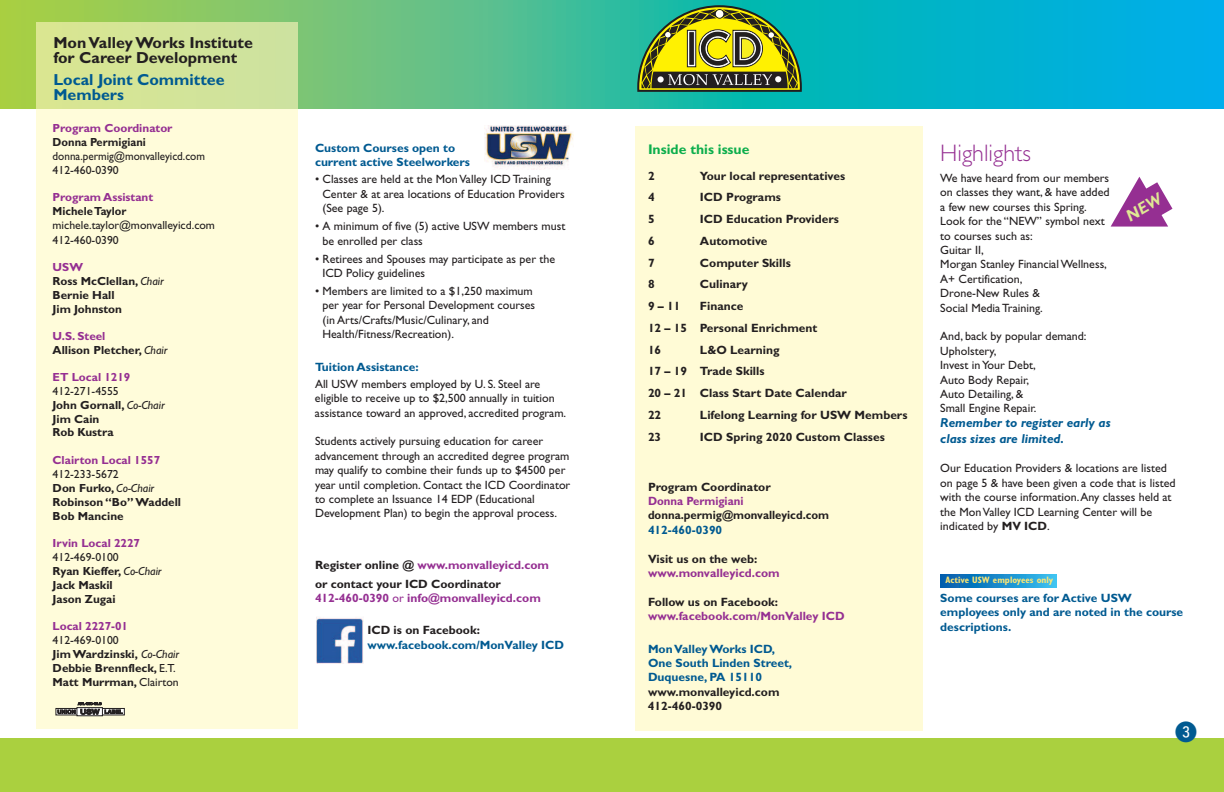
<style>
.page{position:relative;width:1224px;height:792px;background:#fff}
.page>*{position:absolute;margin:0;border:0;box-sizing:border-box;transform-origin:0 0}
.t1{font:28px "Fyra Numeric Circle Closed";color:#005a91}
.t2{font:300 24px "Gill Sans";color:#952f92}
.t3{font:700 16px/15px "Gill Sans";color:#231f20}
.t4{font:700 16px/15px "Gill Sans";color:#005a91}
.t5{font:700 14px "Gill Sans";color:#0cae4c}
.t6{font:italic 700 13px/15.6px "Gill Sans";color:#005a91}
.t7{font:12px/14.4px "Gill Sans";color:#231f20}
.t8{font:700 12px/21.8px "Gill Sans";color:#231f20}
.t9{font:700 12px/14.4px "Gill Sans";color:#005a91}
.t10{font:700 12px "Gill Sans";color:#952f92}
.t11{font:700 12px "Gill Sans";color:#231f20;scale:.95 1}
.t12{font:700 12px "Gill Sans";color:#952f92;scale:.95 1}
.t13{font:700 11.7px/14.1px "Gill Sans";color:#231f20}
.t14{font:700 11.7px "Gill Sans";color:#952f92}
.t15{font:11.7px/14.1px "Gill Sans";color:#231f20}
.t16{font:11.7px/14.1px "Gill Sans";color:#231f20;scale:.95 1}
.t17{font:700 11.7px "Gill Sans";color:#231f20;scale:.95 1}
.t18{font:700 condensed 9.3px "Gill Sans";color:#ffe672}
.s1{color:#952f92}
.s2{font-weight:400;font-style:italic}
.s3{font-weight:400}
.s4{font-weight:700}
</style>
<div class="page">
<svg style="left:0;top:0;width:1224px;height:109px;background:#33baa8"></svg>
<img style="left:484px;top:125px;width:90px;height:45px">
<svg style="left:637px;top:5px;width:165px;height:87px;background:#718f3e"></svg>
<div style="left:716px;top:10px;width:7px;height:8px;background:#fff;border-radius:50%"></div>
<div style="left:636px;top:126px;width:287px;height:604px;background:#fffbd6"></div>
<div style="left:36px;top:109px;width:261px;height:620px;background:#fffcda"></div>
<div style="left:36px;top:23px;width:261px;height:86px;background:#d3e498"></div>
<div style="left:56px;top:708px;width:69px;height:7px;border:1px solid #231f20"></div>
<div style="left:77px;top:707px;width:26px;height:9px;border:1px solid #231f20"></div>
<svg style="left:58px;top:702px;width:65px;height:13px"></svg>
<svg style="left:941px;top:574px;width:116px;height:13px;background:#1a8dcd"></svg>
<img style="left:317px;top:618px;width:46px;height:46px">
<div style="left:0;top:738px;width:1224px;height:54px;background:#aad03f"></div>
<svg style="left:1145px;top:182px;width:27px;height:34px"></svg>
<h3 class="t3" style="left:53px;top:37px;width:201px">MonValleyWorks Institute for Career Development</h3>
<h3 class="t4" style="left:53px;top:74px;width:173px">Local Joint Committee<br>Members</h3>
<p class="t14" style="left:53px;top:123px;width:121px">Program Coordinator</p>
<p class="t17" style="left:53px;top:137px;width:100px">Donna Permigiani</p>
<p class="t16" style="left:53px;top:150px;width:162px">donna.permig@monvalleyicd.com<br>412-460-0390</p>
<p class="t14" style="left:53px;top:193px;width:102px">Program Assistant</p>
<p class="t17" style="left:53px;top:207px;width:79px">MicheleTaylor</p>
<p class="t15" style="left:53px;top:220px;width:164px">michele.taylor@monvalleyicd.com<br>412-460-0390</p>
<p class="t13" style="left:53px;top:261px;width:113px"><span class="s1">USW<br></span>Ross McClellan, <span class="s2">Chair<br></span>Bernie Hall<br>Jim Johnston</p>
<p class="t13" style="left:53px;top:330px;width:116px"><span class="s1">U.S. Steel<br></span>Allison Pletcher, <span class="s2">Chair</span></p>
<p class="t14" style="left:53px;top:373px;width:79px">ET Local 1219</p>
<p class="t13" style="left:53px;top:386px;width:114px;line-height:13.7px"><span class="s3">412-271-4555<br></span>John Gornall, <span class="s2">Co-Chair<br></span>Jim Cain<br>Rob Kustra</p>
<p class="t14" style="left:53px;top:455px;width:109px">Clairton Local 1557</p>
<p class="t13" style="left:53px;top:468px;width:130px"><span class="s3">412-233-5672<br></span>Don Furko, <span class="s2">Co-Chair<br></span>Robinson “Bo”Waddell<br>Bob Mancine</p>
<p class="t14" style="left:53px;top:539px;width:89px">Irvin Local 2227</p>
<p class="t13" style="left:53px;top:552px;width:111px;line-height:13.7px"><span class="s3">412-469-0100<br></span>Ryan Kieffer, <span class="s2">Co-Chair<br></span>Jack Maskil<br>Jason Zugai</p>
<p class="t14" style="left:53px;top:621px;width:77px">Local 2227-01</p>
<p class="t13" style="left:53px;top:634px;width:128px"><span class="s3">412-469-0100<br></span>JimWardzinski, <span class="s2">Co-Chair<br></span>Debbie Brennfleck, <span class="s3">E.T.<br></span>Matt Murrman, <span class="s3">Clairton</span></p>
<p class="t9" style="left:315px;top:142px;width:157px;line-height:14px">Custom Courses open to current active Steelworkers</p>
<p class="t7" style="left:323px;top:173px;width:244px;text-indent:-8px">• Classes are held at the MonValley ICD Training<br>Center &amp; at area locations of Education Providers (See page 5).</p>
<p class="t7" style="left:322px;top:220px;width:244px;text-indent:-7px">• A minimum of five (5) active USW members must be enrolled per class</p>
<p class="t7" style="left:323px;top:253px;width:234px;text-indent:-8px">• Retirees and Spouses may participate as per the<br>ICD Policy guidelines</p>
<p class="t7" style="left:323px;top:285px;width:214px;text-indent:-8px">• Members are limited to a $1,250 maximum per year for Personal Development courses (in Arts/Crafts/Music/Culinary, and Health/Fitness/Recreation).</p>
<p class="t9" style="left:315px;top:360px;width:105px">Tuition Assistance:</p>
<p class="t7" style="left:315px;top:378px;width:253px">All USW members employed by U. S. Steel are eligible to receive up to $2,500 annually in tuition assistance toward an approved, accredited program.</p>
<p class="t7" style="left:315px;top:435px;width:257px">Students actively pursuing education for career advancement through an accredited degree program may qualify to combine their funds up to $4500 per year until completion. Contact the ICD Coordinator to complete an Issuance 14 EDP (Educational Development Plan) to begin the approval process.</p>
<p class="t8" style="left:315px;top:556px;width:236px;line-height:19.2px">Register online @ <span class="s1">www.monvalleyicd.com </span>or contact your ICD Coordinator</p>
<p class="t10" style="left:315px;top:594px;width:227px">412-460-0390 <span class="s3">or</span> info@monvalleyicd.com</p>
<p class="t8" style="left:367px;top:621px;width:114px">ICD is on Facebook:</p>
<p class="t9" style="left:367px;top:639px;width:198px">www.facebook.com/MonValley ICD</p>
<p class="t5" style="left:648px;top:144px;width:103px">Inside this issue</p>
<p class="t8" style="left:648px;top:166px;width:8px">2</p>
<p class="t8" style="left:700px;top:166px;width:147px">Your local representatives</p>
<p class="t8" style="left:648px;top:187px;width:8px">4</p>
<p class="t8" style="left:700px;top:187px;width:82px">ICD Programs</p>
<p class="t8" style="left:648px;top:209px;width:8px">5</p>
<p class="t8" style="left:700px;top:209px;width:140px">ICD Education Providers</p>
<p class="t8" style="left:648px;top:231px;width:8px">6</p>
<p class="t8" style="left:700px;top:231px;width:69px">Automotive</p>
<p class="t8" style="left:648px;top:253px;width:8px">7</p>
<p class="t8" style="left:700px;top:253px;width:92px">Computer Skills</p>
<p class="t8" style="left:648px;top:274px;width:8px">8</p>
<p class="t8" style="left:700px;top:274px;width:49px">Culinary</p>
<p class="t8" style="left:648px;top:296px;width:34px">9–11</p>
<p class="t8" style="left:648px;top:296px;width:171px;text-indent:52px">Finance<br>12 – 15 Personal Enrichment<br>16</p>
<p class="t8" style="left:648px;top:340px;width:200px;text-indent:52px">L&amp;O Learning<br>17 – 19 Trade Skills<br>20 – 21 Class Start Date Calendar<br>22</p>
<p class="t8" style="left:700px;top:405px;width:209px">Lifelong Learning for USW Members</p>
<p class="t8" style="left:648px;top:427px;width:15px">23</p>
<p class="t8" style="left:700px;top:427px;width:186px">ICD Spring 2020 Custom Classes</p>
<p class="t8" style="left:648px;top:477px;width:124px">Program Coordinator</p>
<p class="t12" style="left:648px;top:496px;width:102px">Donna Permigiani</p>
<p class="t11" style="left:648px;top:511px;width:192px">donna.permig@monvalleyicd.com</p>
<p class="t9" style="left:648px;top:524px;width:76px">412-460-0390</p>
<p class="t8" style="left:648px;top:549px;width:111px">Visit us on the web:</p>
<p class="t10" style="left:648px;top:568px;width:133px">www.monvalleyicd.com</p>
<p class="t8" style="left:648px;top:592px;width:131px">Follow us on Facebook:</p>
<p class="t10" style="left:648px;top:612px;width:198px">www.facebook.com/MonValley ICD</p>
<p class="t9" style="left:648px;top:643px;width:146px">MonValleyWorks ICD,<br>One South Linden Street,<br>Duquesne, PA 15110</p>
<p class="t8" style="left:648px;top:686px;width:133px;line-height:14.4px">www.monvalleyicd.com<br>412-460-0390</p>
<h2 class="t2" style="left:940px;top:144px;width:92px">Highlights</h2>
<p class="t7" style="left:940px;top:172px;width:171px">We have heard from our members on classes they want, &amp; have added a few new courses this Spring.<br>Look for the “NEW” symbol next to courses such as:<br>Guitar II,<br>Morgan Stanley FinancialWellness,<br>A+ Certification,<br>Drone-New Rules &amp;<br>Social Media Training.</p>
<p class="t7" style="left:940px;top:330px;width:148px">And, back by popular demand:<br>Upholstery,<br>Invest inYour Debt,<br>Auto Body Repair,<br>Auto Detailing, &amp;<br>Small Engine Repair.</p>
<p class="t6" style="left:940px;top:416px;width:172px">Remember to register early as class sizes are limited.</p>
<p class="t7" style="left:940px;top:462px;width:237px">Our Education Providers &amp; locations are listed on page 5 &amp; have been given a code that is listed with the course information.Any classes held at the MonValley ICD Learning Center will be indicated by <span class="s4">MV ICD</span>.</p>
<p class="t18" style="left:946px;top:577px;width:109px">Active USW employees only</p>
<p class="t9" style="left:940px;top:592px;width:244px">Some courses are for Active USW employees only and are noted in the course descriptions.</p>
<h1 class="t1" style="left:1175px;top:716px;width:25px">3</h1>
</div>
